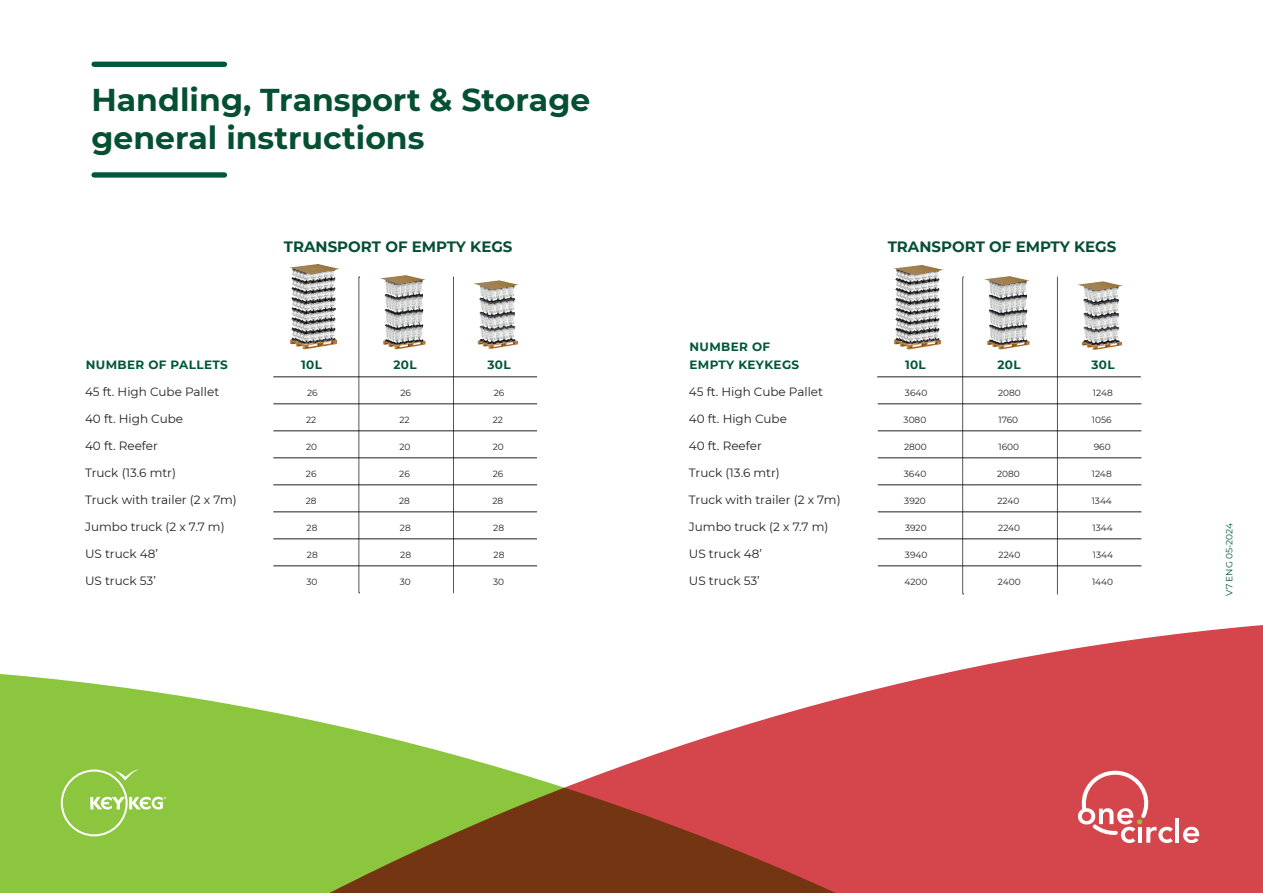
<style>
.page{position:relative;width:1263px;height:893px;background:#fff}
.page>*{position:absolute;margin:0;border:0;box-sizing:border-box;transform-origin:0 0}
.t1{font:700 31.5px "Montserrat";color:#055032}
.t2{font:700 15px "Montserrat";color:#055032}
.t3{font:12px "Montserrat";color:#231f20}
.t4{font:700 12px "Montserrat";letter-spacing:.03em;color:#005836}
.t5{font:9px "Montserrat";color:#231f20}
.t6{font:9px "Montserrat";color:#005836}
</style>
<div class="page">
<svg style="left:989px;top:625px;width:274px;height:39px;fill:#d5454c"></svg>
<svg style="left:0;top:664px;width:1263px;height:229px"></svg>
<hr style="left:273px;top:377px;width:264px;height:1px;background:#231f20">
<hr style="left:273px;top:404px;width:264px;height:1px;background:#231f20">
<hr style="left:878px;top:404px;width:263px;height:1px;background:#231f20">
<hr style="left:273px;top:431px;width:264px;height:1px;background:#231f20">
<hr style="left:878px;top:431px;width:263px;height:1px;background:#231f20">
<hr style="left:273px;top:458px;width:264px;height:1px;background:#231f20">
<hr style="left:878px;top:458px;width:263px;height:1px;background:#231f20">
<hr style="left:273px;top:485px;width:264px;height:1px;background:#231f20">
<hr style="left:878px;top:485px;width:263px;height:1px;background:#231f20">
<hr style="left:273px;top:512px;width:264px;height:1px;background:#231f20">
<hr style="left:878px;top:512px;width:263px;height:1px;background:#231f20">
<hr style="left:273px;top:539px;width:264px;height:1px;background:#231f20">
<hr style="left:878px;top:539px;width:263px;height:1px;background:#231f20">
<hr style="left:273px;top:566px;width:264px;height:1px;background:#231f20">
<hr style="left:878px;top:566px;width:263px;height:1px;background:#231f20">
<hr style="left:877px;top:377px;width:264px;height:1px;background:#231f20">
<svg style="left:453px;top:277px;width:1px;height:317px"></svg>
<svg style="left:1057px;top:277px;width:1px;height:318px"></svg>
<svg style="left:359px;top:277px;width:1px;height:317px"></svg>
<svg style="left:962px;top:277px;width:2px;height:318px"></svg>
<hr style="left:1175px;top:818px;width:4px;height:25px;background:#fff">
<svg style="left:1183px;top:827px;width:16px;height:16px"></svg>
<svg style="left:1078px;top:770px;width:95px;height:73px"></svg>
<svg style="left:61px;top:769px;width:105px;height:67px;background:#9acd57"></svg>
<img style="left:474px;top:280px;width:45px;height:69px">
<img style="left:380px;top:275px;width:46px;height:75px">
<img style="left:289px;top:264px;width:51px;height:86px">
<img style="left:1078px;top:281px;width:45px;height:69px">
<img style="left:985px;top:276px;width:45px;height:74px">
<img style="left:893px;top:265px;width:51px;height:85px">
<div style="left:94px;top:62px;width:130px;height:5px;background:#005836"></div>
<div style="left:94px;top:172px;width:130px;height:6px;background:#005836"></div>
<p class="t1" style="left:91px;top:77px;width:500px">Handling, Transport &amp; Storage</p>
<p class="t1" style="left:91px;top:115px;width:335px">general instructions</p>
<p class="t4" style="left:86px;top:356px;width:144px">NUMBER OF PALLETS</p>
<p class="t2" style="left:284px;top:236px;width:230px">TRANSPORT OF EMPTY KEGS</p>
<p class="t2" style="left:888px;top:236px;width:230px">TRANSPORT OF EMPTY KEGS</p>
<p class="t4" style="left:689px;top:338px;width:82px">NUMBER OF</p>
<p class="t4" style="left:689px;top:356px;width:111px">EMPTY KEYKEGS</p>
<p class="t4" style="left:301px;top:356px;width:22px">10L</p>
<p class="t4" style="left:394px;top:356px;width:25px">20L</p>
<p class="t4" style="left:487px;top:356px;width:25px">30L</p>
<p class="t4" style="left:905px;top:356px;width:22px">10L</p>
<p class="t4" style="left:997px;top:356px;width:25px">20L</p>
<p class="t4" style="left:1091px;top:356px;width:25px">30L</p>
<p class="t3" style="left:85px;top:383px;width:136px">45 ft. High Cube Pallet</p>
<p class="t3" style="left:689px;top:383px;width:136px">45 ft. High Cube Pallet</p>
<p class="t5" style="left:307px;top:387px;width:12px">26</p>
<p class="t5" style="left:905px;top:387px;width:24px">3640</p>
<p class="t5" style="left:306px;top:414px;width:12px">22</p>
<p class="t5" style="left:904px;top:414px;width:24px">3080</p>
<p class="t5" style="left:306px;top:441px;width:13px">20</p>
<p class="t5" style="left:904px;top:441px;width:24px">2800</p>
<p class="t5" style="left:306px;top:468px;width:12px">26</p>
<p class="t5" style="left:904px;top:468px;width:24px">3640</p>
<p class="t5" style="left:306px;top:495px;width:12px">28</p>
<p class="t5" style="left:904px;top:495px;width:23px">3920</p>
<p class="t5" style="left:307px;top:522px;width:12px">28</p>
<p class="t5" style="left:905px;top:522px;width:23px">3920</p>
<p class="t5" style="left:307px;top:549px;width:12px">28</p>
<p class="t5" style="left:905px;top:549px;width:24px">3940</p>
<p class="t5" style="left:306px;top:576px;width:13px">30</p>
<p class="t5" style="left:904px;top:576px;width:24px">4200</p>
<p class="t5" style="left:400px;top:387px;width:12px">26</p>
<p class="t5" style="left:998px;top:387px;width:24px">2080</p>
<p class="t5" style="left:399px;top:414px;width:12px">22</p>
<p class="t5" style="left:998px;top:414px;width:21px">1760</p>
<p class="t5" style="left:399px;top:441px;width:13px">20</p>
<p class="t5" style="left:998px;top:441px;width:22px">1600</p>
<p class="t5" style="left:399px;top:468px;width:12px">26</p>
<p class="t5" style="left:997px;top:468px;width:24px">2080</p>
<p class="t5" style="left:399px;top:495px;width:12px">28</p>
<p class="t5" style="left:997px;top:495px;width:23px">2240</p>
<p class="t5" style="left:400px;top:522px;width:12px">28</p>
<p class="t5" style="left:998px;top:522px;width:23px">2240</p>
<p class="t5" style="left:400px;top:549px;width:12px">28</p>
<p class="t5" style="left:998px;top:549px;width:23px">2240</p>
<p class="t5" style="left:400px;top:576px;width:13px">30</p>
<p class="t5" style="left:998px;top:576px;width:24px">2400</p>
<p class="t5" style="left:494px;top:387px;width:12px">26</p>
<p class="t5" style="left:1093px;top:387px;width:21px">1248</p>
<p class="t5" style="left:493px;top:414px;width:12px">22</p>
<p class="t5" style="left:1092px;top:414px;width:21px">1056</p>
<p class="t5" style="left:493px;top:441px;width:13px">20</p>
<p class="t5" style="left:1094px;top:441px;width:18px">960</p>
<p class="t5" style="left:493px;top:468px;width:12px">26</p>
<p class="t5" style="left:1092px;top:468px;width:21px">1248</p>
<p class="t5" style="left:492px;top:495px;width:12px">28</p>
<p class="t5" style="left:1092px;top:495px;width:22px">1344</p>
<p class="t5" style="left:493px;top:522px;width:12px">28</p>
<p class="t5" style="left:1092px;top:522px;width:22px">1344</p>
<p class="t5" style="left:494px;top:549px;width:12px">28</p>
<p class="t5" style="left:1093px;top:549px;width:22px">1344</p>
<p class="t5" style="left:493px;top:576px;width:13px">30</p>
<p class="t5" style="left:1092px;top:576px;width:23px">1440</p>
<p class="t3" style="left:85px;top:410px;width:100px">40 ft. High Cube</p>
<p class="t3" style="left:689px;top:410px;width:100px">40 ft. High Cube</p>
<p class="t3" style="left:85px;top:437px;width:74px">40 ft. Reefer</p>
<p class="t3" style="left:689px;top:437px;width:74px">40 ft. Reefer</p>
<p class="t3" style="left:85px;top:464px;width:92px">Truck (13.6 mtr)</p>
<p class="t3" style="left:689px;top:464px;width:92px">Truck (13.6 mtr)</p>
<p class="t3" style="left:85px;top:491px;width:153px">Truck with trailer (2 x 7m)</p>
<p class="t3" style="left:689px;top:491px;width:153px">Truck with trailer (2 x 7m)</p>
<p class="t3" style="left:85px;top:518px;width:141px">Jumbo truck (2 x 7.7 m)</p>
<p class="t3" style="left:689px;top:518px;width:141px">Jumbo truck (2 x 7.7 m)</p>
<p class="t3" style="left:85px;top:545px;width:75px">US truck 48’</p>
<p class="t3" style="left:689px;top:545px;width:75px">US truck 48’</p>
<p class="t3" style="left:85px;top:572px;width:72px">US truck 53’</p>
<p class="t3" style="left:689px;top:572px;width:72px">US truck 53’</p>
<p class="t6" style="left:1223px;top:596px;width:74px;rotate:-90deg">V7 ENG 05-2024</p>
</div>
